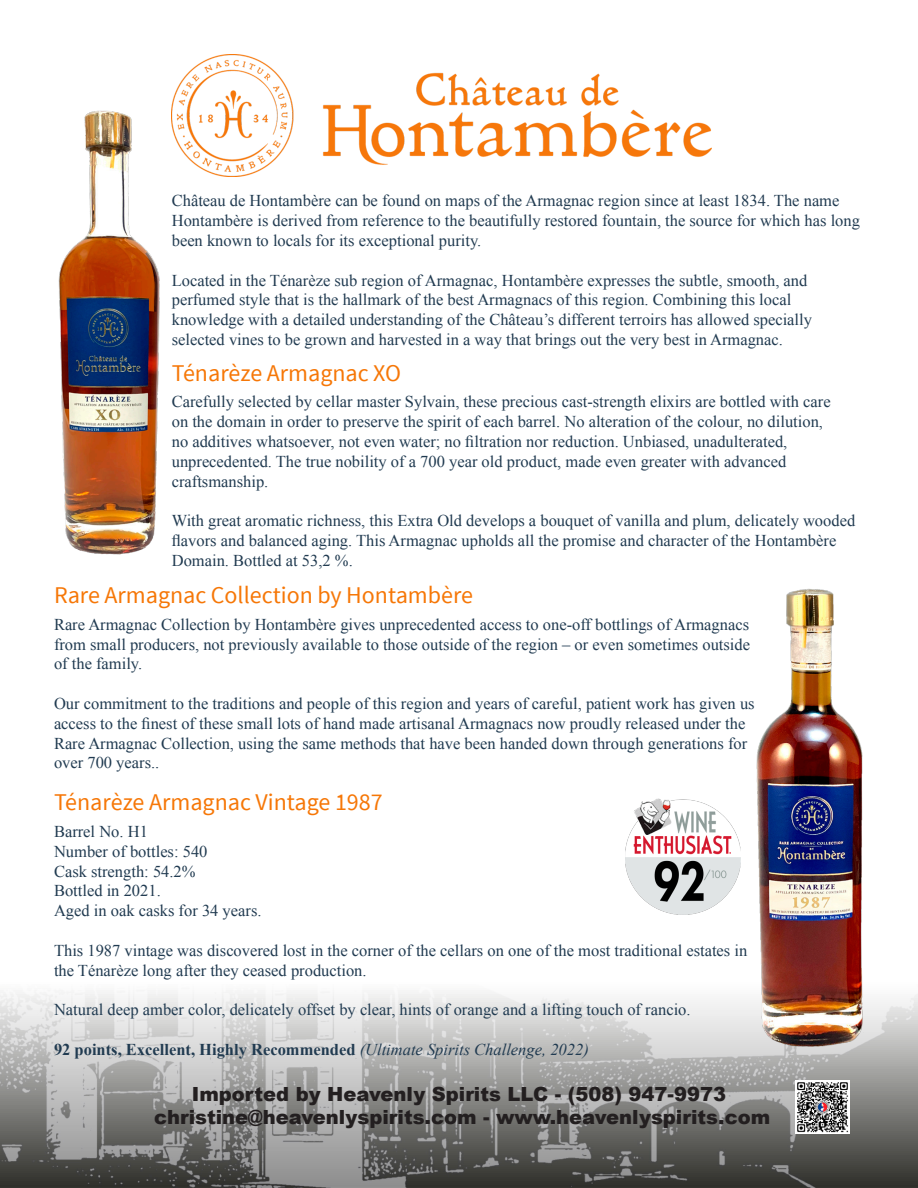
<style>
.page{position:relative;width:918px;height:1188px;background:#fff}
.page>*{position:absolute;margin:0;border:0;box-sizing:border-box;transform-origin:0 0}
.t1{font:24px "Source Sans Pro";color:#f67707}
.t2{font:900 19.5px "Arial";color:#231f20}
.t3{font:16.5px/19.8px "Times New Roman";color:#213b51}
.t4{font:700 16.5px "Times New Roman";color:#213b51}
.s1{font-weight:400;font-style:italic}
</style>
<div class="page">
<img style="left:0;top:846px;width:918px;height:342px">
<img style="left:172px;top:54px;width:540px;height:122px">
<img style="left:756px;top:588px;width:112px;height:469px">
<img style="left:626px;top:798px;width:114px;height:118px">
<img style="left:58px;top:104px;width:114px;height:451px">
<img style="left:796px;top:1080px;width:54px;height:54px">
<p class="t3" style="left:172px;top:191px;width:690px">Château de Hontambère can be found on maps of the Armagnac region since at least 1834. The name<br>Hontambère is derived from reference to the beautifully restored fountain, the source for which has long been known to locals for its exceptional purity.</p>
<p class="t3" style="left:172px;top:270px;width:642px">Located in the Ténarèze sub region of Armagnac, Hontambère expresses the subtle, smooth, and perfumed style that is the hallmark of the best Armagnacs of this region. Combining this local knowledge with a detailed understanding of the Château’s different terroirs has allowed specially selected vines to be grown and harvested in a way that brings out the very best in Armagnac.</p>
<p class="t1" style="left:172px;top:358px;width:231px">Ténarèze Armagnac XO</p>
<p class="t3" style="left:172px;top:392px;width:660px">Carefully selected by cellar master Sylvain, these precious cast-strength elixirs are bottled with care on the domain in order to preserve the spirit of each barrel. No alteration of the colour, no dilution, no additives whatsoever, not even water; no filtration nor reduction. Unbiased, unadulterated, unprecedented. The true nobility of a 700 year old product, made even greater with advanced craftsmanship.</p>
<p class="t3" style="left:172px;top:511px;width:685px">With great aromatic richness, this Extra Old develops a bouquet of vanilla and plum, delicately wooded flavors and balanced aging. This Armagnac upholds all the promise and character of the Hontambère<br>Domain. Bottled at 53,2 %.</p>
<p class="t1" style="left:54px;top:580px;width:421px">Rare Armagnac Collection by Hontambère</p>
<p class="t3" style="left:54px;top:614px;width:698px;text-align:justify">Rare Armagnac Collection by Hontambère gives unprecedented access to one-off bottlings of Armagnacs from small producers, not previously available to those outside of the region – or even sometimes outside of the family.</p>
<p class="t3" style="left:54px;top:693px;width:702px">Our commitment to the traditions and people of this region and years of careful, patient work has given us access to the finest of these small lots of hand made artisanal Armagnacs now proudly released under the Rare Armagnac Collection, using the same methods that have been handed down through generations for over 700 years..</p>
<p class="t1" style="left:54px;top:787px;width:330px">Ténarèze Armagnac Vintage 1987</p>
<p class="t3" style="left:54px;top:821px;width:95px">Barrel No. H1</p>
<p class="t3" style="left:54px;top:841px;width:155px">Number of bottles: 540</p>
<p class="t3" style="left:54px;top:861px;width:143px">Cask strength: 54.2%</p>
<p class="t3" style="left:54px;top:881px;width:108px">Bottled in 2021.</p>
<p class="t3" style="left:54px;top:901px;width:209px">Aged in oak casks for 34 years.</p>
<p class="t3" style="left:54px;top:940px;width:695px">This 1987 vintage was discovered lost in the corner of the cellars on one of the most traditional estates in the Ténarèze long after they ceased production.</p>
<p class="t3" style="left:54px;top:1000px;width:638px">Natural deep amber color, delicately offset by clear, hints of orange and a lifting touch of rancio.</p>
<p class="t4" style="left:54px;top:1038px;width:536px">92 points, Excellent, Highly Recommended <span class="s1">(Ultimate Spirits Challenge, 2022)</span></p>
<p class="t2" style="left:192px;top:1080px;width:536px">Imported by Heavenly Spirits LLC - (508) 947-9973</p>
<p class="t2" style="left:154px;top:1103px;width:617px">christine@heavenlyspirits.com - www.heavenlyspirits.com</p>
</div>
